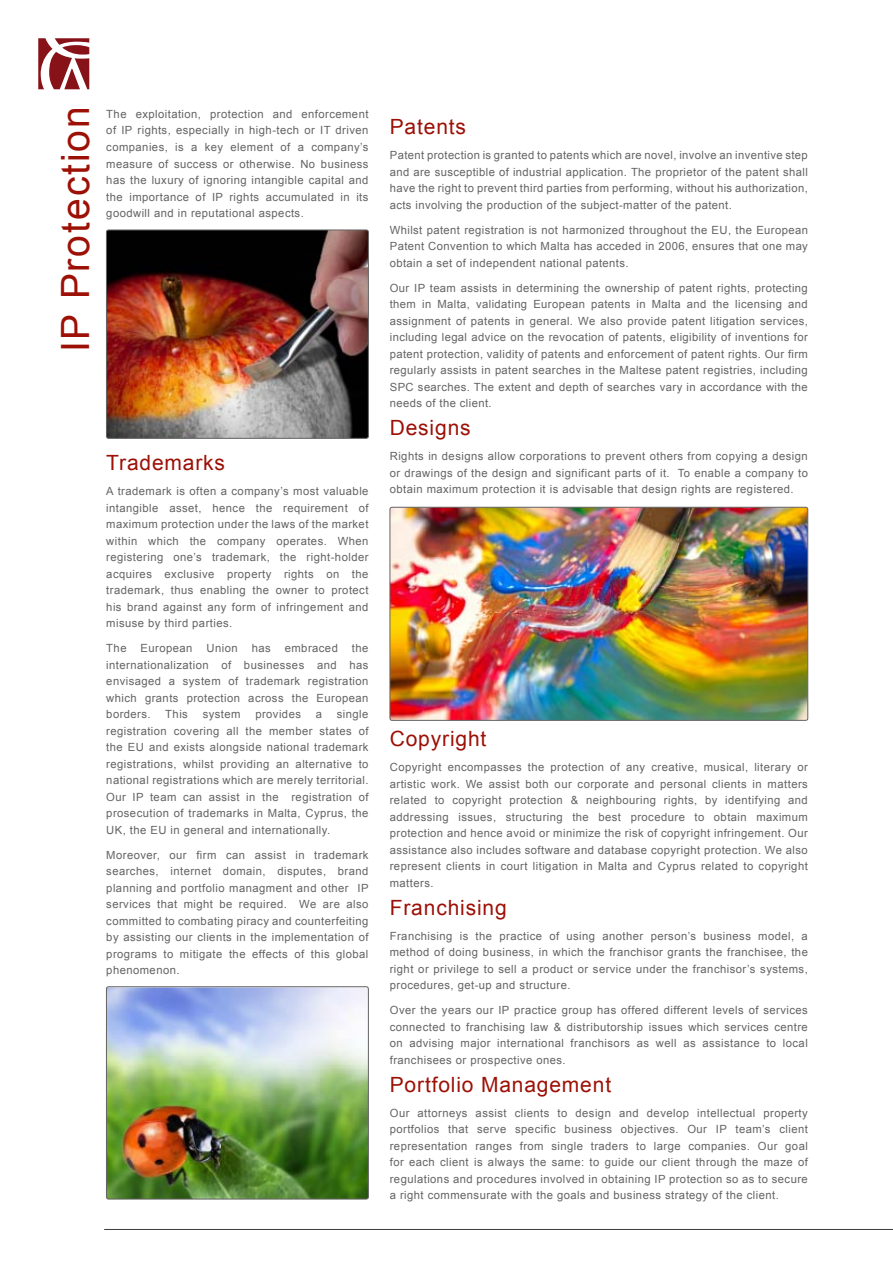
<style>
.page{position:relative;width:893px;height:1263px;background:#fff}
.page>*{position:absolute;margin:0;border:0;box-sizing:border-box;transform-origin:0 0}
.t1{font:39px "Arial";letter-spacing:.05em;color:#9c1006}
.t2{font:21px "Arial";letter-spacing:.04em;color:#9c1006}
.t3{font:11.25px/16.5px "Arial";letter-spacing:.04em;color:#646363;text-align:justify}
</style>
<div class="page">
<hr style="left:104px;top:1229px;width:789px;height:1px;background:#3c3c3b">
<img style="left:390px;top:507px;width:418px;height:213px">
<div style="left:390px;top:507px;width:418px;height:213px;border:1px solid #646363;border-radius:2px"></div>
<img style="left:106px;top:230px;width:261px;height:208px">
<div style="left:106px;top:230px;width:263px;height:208px;border:1px solid #646363;border-radius:2px"></div>
<img style="left:106px;top:988px;width:261px;height:211px">
<div style="left:106px;top:986px;width:263px;height:213px;border:1px solid #646363;border-radius:2px"></div>
<svg style="left:38px;top:38px;width:51px;height:51px"></svg>
<h1 class="t1" style="left:50px;top:352px;width:247px;rotate:-90deg">IP Protection</h1>
<p class="t3" style="left:106px;top:106px;width:264px">The exploitation, protection and enforcement of IP rights, especially in high-tech or IT driven companies, is a key element of a company’s measure of success or otherwise. No business has the luxury of ignoring intangible capital and the importance of IP rights accumulated in its goodwill and in reputational aspects.</p>
<h2 class="t2" style="left:106px;top:449px;width:120px">Trademarks</h2>
<p class="t3" style="left:106px;top:483px;width:264px">A trademark is often a company’s most valuable intangible asset, hence the requirement of maximum protection under the laws of the market within which the company operates. When registering one’s trademark, the right-holder acquires exclusive property rights on the trademark, thus enabling the owner to protect his brand against any form of infringement and misuse by third parties.</p>
<p class="t3" style="left:106px;top:640px;width:264px">The European Union has embraced the internationalization of businesses and has envisaged a system of trademark registration which grants protection across the European borders.</p>
<p class="t3" style="left:106px;top:706px;width:264px;text-indent:231px">single registration covering all the member states of the EU and exists alongside national trademark registrations, whilst providing an alternative to national registrations which are merely territorial.<br>Our IP team can assist in the registration of prosecution of trademarks in Malta, Cyprus, the UK, the EU in general and internationally.</p>
<p class="t3" style="left:106px;top:847px;width:264px">Moreover, our firm can assist in trademark searches, internet domain, disputes, brand planning and portfolio managment and other IP services that might be required. We are also committed to combating piracy and counterfeiting by assisting our clients in the implementation of programs to mitigate the effects of this global phenomenon.</p>
<p class="t3" style="left:165px;top:706px;width:24px">This</p>
<p class="t3" style="left:203px;top:706px;width:39px">system</p>
<p class="t3" style="left:255px;top:706px;width:47px">provides</p>
<p class="t3" style="left:316px;top:706px;width:8px">a</p>
<h2 class="t2" style="left:390px;top:113px;width:78px">Patents</h2>
<p class="t3" style="left:390px;top:147px;width:420px">Patent protection is granted to patents which are novel, involve an inventive step and are susceptible of industrial application. The proprietor of the patent shall have the right to prevent third parties from performing, without his authorization, acts involving the production of the subject-matter of the patent.</p>
<p class="t3" style="left:390px;top:221px;width:420px">Whilst patent registration is not harmonized throughout the EU, the European Patent Convention to which Malta has acceded in 2006, ensures that one may obtain a set of independent national patents.</p>
<p class="t3" style="left:390px;top:279px;width:420px">Our IP team assists in determining the ownership of patent rights, protecting them in Malta, validating European patents in Malta and the licensing and assignment of patents in general. We also provide patent litigation services, including legal advice on the revocation of patents, eligibility of inventions for patent protection, validity of patents and enforcement of patent rights. Our firm regularly assists in patent searches in the Maltese patent registries, including SPC searches. The extent and depth of searches vary in accordance with the needs of the client.</p>
<h2 class="t2" style="left:390px;top:414px;width:82px">Designs</h2>
<p class="t3" style="left:390px;top:448px;width:420px">Rights in designs allow corporations to prevent others from copying a design or drawings of the design and significant parts of it. To enable a company to obtain maximum protection it is advisable that design rights are registered.</p>
<h2 class="t2" style="left:390px;top:725px;width:98px">Copyright</h2>
<p class="t3" style="left:390px;top:759px;width:420px">Copyright encompasses the protection of any creative, musical, literary or artistic work. We assist both our corporate and personal clients in matters related to copyright protection &amp; neighbouring rights, by identifying and addressing issues, structuring the best procedure to obtain maximum protection and hence avoid or minimize the risk of copyright infringement. Our assistance also includes software and database copyright protection. We also represent clients in court litigation in Malta and Cyprus related to copyright matters.</p>
<h2 class="t2" style="left:390px;top:893px;width:118px">Franchising</h2>
<p class="t3" style="left:390px;top:927px;width:420px">Franchising is the practice of using another person’s business model, a method of doing business, in which the franchisor grants the franchisee, the right or privilege to sell a product or service under the franchisor’s systems, procedures, get-up and structure.</p>
<p class="t3" style="left:390px;top:1002px;width:420px">Over the years our IP practice group has offered different levels of services connected to franchising law &amp; distributorship issues which services centre on advising major international franchisors as well as assistance to local franchisees or prospective ones.</p>
<h2 class="t2" style="left:390px;top:1070px;width:223px">Portfolio Management</h2>
<p class="t3" style="left:390px;top:1104px;width:420px">Our attorneys assist clients to design and develop intellectual property portfolios that serve specific business objectives. Our IP team’s client representation ranges from single traders to large companies. Our goal for each client is always the same: to guide our client through the maze of regulations and procedures involved in obtaining IP protection so as to secure a right commensurate with the goals and business strategy of the client.</p>
</div>
